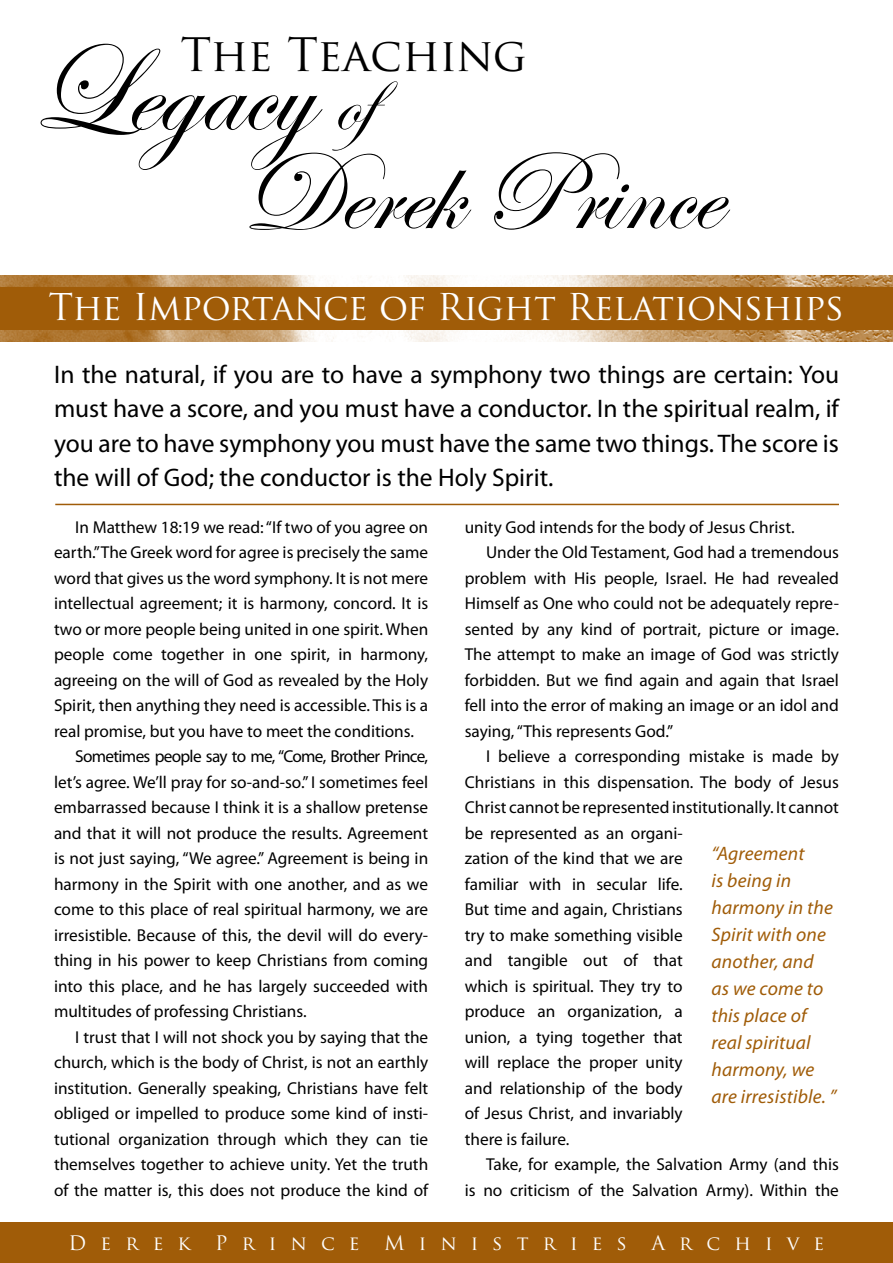
<style>
.page{position:relative;width:893px;height:1263px;background:#fff}
.page>*{position:absolute;margin:0;border:0;box-sizing:border-box;transform-origin:0 0}
.t1{font:126px "Edwardian Script ITC";color:#000}
.t2{font:114px "Edwardian Script ITC";color:#000}
.t3{font:45px "Trajan Pro";letter-spacing:-.02em;color:#000}
.t4{font:36px "Trajan Pro";letter-spacing:-.015em;color:#fff}
.t5{font:25.5px/34.5px "Myriad Pro";color:#000;text-align:justify}
.t6{font:italic 19.5px/27px "Myriad Pro";letter-spacing:.01em;color:#a05c08}
.t7{font:19.5px "Trajan Pro";letter-spacing:.725em;color:#fff}
.t8{font:17.25px "Myriad Pro";color:#000}
.t9{font:17.25px "Myriad Pro";letter-spacing:-.04em;color:#000}
.s1{font-size:90px}
</style>
<div class="page">
<div style="left:0;top:276px;width:893px;height:65px;background:#a05c08"></div>
<div style="left:0;top:1222px;width:893px;height:41px;background:#a05c08"></div>
<hr style="left:55px;top:504px;width:784px;height:1px;background:#a05c08">
<img style="left:0;top:275px;width:893px;height:11px">
<img style="left:0;top:330px;width:893px;height:11px">
<h3 class="t3" style="left:180px;top:26px;width:348px">The Teaching</h3>
<h1 class="t1" style="left:30px;top:21px;width:397px">Legacy <span class="s1">of</span></h1>
<h2 class="t2" style="left:242px;top:130px;width:479px">Derek Prince</h2>
<h3 class="t4" style="left:49px;top:284px;width:797px">The Importance of Right Relationships</h3>
<p class="t5" style="left:54px;top:357px;width:787px">In the natural, if you are to have a symphony two things are certain: You must have a score, and you must have a conductor. In the spiritual realm, if you are to have symphony you must have the same two things. The score is the will of God; the conductor is the Holy Spirit.</p>
<p class="t8" style="left:75px;top:517px;width:354px">In Matthew 18:19 we read: “If two of you agree on</p>
<p class="t8" style="left:54px;top:543px;width:376px">earth.” The Greek word for agree is precisely the same</p>
<p class="t8" style="left:54px;top:568px;width:376px">word that gives us the word symphony. It is not mere</p>
<p class="t8" style="left:54px;top:594px;width:376px">intellectual agreement; it is harmony, concord. It is</p>
<p class="t8" style="left:54px;top:619px;width:376px">two or more people being united in one spirit. When</p>
<p class="t8" style="left:54px;top:645px;width:376px">people come together in one spirit, in harmony,</p>
<p class="t8" style="left:54px;top:670px;width:376px">agreeing on the will of God as revealed by the Holy</p>
<p class="t8" style="left:54px;top:696px;width:376px">Spirit, then anything they need is accessible. This is a</p>
<p class="t8" style="left:54px;top:721px;width:362px">real promise, but you have to meet the conditions.</p>
<p class="t9" style="left:75px;top:747px;width:354px">Sometimes people say to me, “Come, Brother Prince,</p>
<p class="t8" style="left:54px;top:772px;width:376px">let’s agree. We’ll pray for so-and-so.” I sometimes feel</p>
<p class="t8" style="left:54px;top:798px;width:376px">embarrassed because I think it is a shallow pretense</p>
<p class="t8" style="left:54px;top:823px;width:376px">and that it will not produce the results. Agreement</p>
<p class="t8" style="left:54px;top:849px;width:376px">is not just saying, “We agree.” Agreement is being in</p>
<p class="t8" style="left:54px;top:874px;width:376px">harmony in the Spirit with one another, and as we</p>
<p class="t8" style="left:54px;top:900px;width:376px">come to this place of real spiritual harmony, we are</p>
<p class="t8" style="left:54px;top:925px;width:376px">irresistible. Because of this, the devil will do every-</p>
<p class="t8" style="left:54px;top:951px;width:376px">thing in his power to keep Christians from coming</p>
<p class="t8" style="left:54px;top:976px;width:376px">into this place, and he has largely succeeded with</p>
<p class="t8" style="left:54px;top:1002px;width:254px">multitudes of professing Christians.</p>
<p class="t8" style="left:75px;top:1027px;width:354px">I trust that I will not shock you by saying that the</p>
<p class="t8" style="left:54px;top:1053px;width:376px">church, which is the body of Christ, is not an earthly</p>
<p class="t8" style="left:54px;top:1078px;width:376px">institution. Generally speaking, Christians have felt</p>
<p class="t8" style="left:54px;top:1104px;width:376px">obliged or impelled to produce some kind of insti-</p>
<p class="t8" style="left:54px;top:1129px;width:376px">tutional organization through which they can tie</p>
<p class="t8" style="left:54px;top:1155px;width:376px">themselves together to achieve unity. Yet the truth</p>
<p class="t8" style="left:54px;top:1180px;width:376px">of the matter is, this does not produce the kind of</p>
<p class="t8" style="left:465px;top:517px;width:331px">unity God intends for the body of Jesus Christ.</p>
<p class="t8" style="left:486px;top:543px;width:354px">Under the Old Testament, God had a tremendous</p>
<p class="t8" style="left:465px;top:568px;width:376px">problem with His people, Israel. He had revealed</p>
<p class="t8" style="left:465px;top:594px;width:376px">Himself as One who could not be adequately repre-</p>
<p class="t8" style="left:465px;top:619px;width:376px">sented by any kind of portrait, picture or image.</p>
<p class="t8" style="left:465px;top:645px;width:376px">The attempt to make an image of God was strictly</p>
<p class="t8" style="left:465px;top:670px;width:376px">forbidden. But we find again and again that Israel</p>
<p class="t8" style="left:465px;top:696px;width:376px">fell into the error of making an image or an idol and</p>
<p class="t8" style="left:465px;top:721px;width:210px">saying, “This represents God.”</p>
<p class="t8" style="left:486px;top:747px;width:354px">I believe a corresponding mistake is made by</p>
<p class="t8" style="left:465px;top:772px;width:376px">Christians in this dispensation. The body of Jesus</p>
<p class="t8" style="left:465px;top:798px;width:376px">Christ cannot be represented institutionally. It cannot</p>
<p class="t8" style="left:465px;top:823px;width:219px">be represented as an organi-</p>
<p class="t8" style="left:465px;top:849px;width:219px">zation of the kind that we are</p>
<p class="t8" style="left:465px;top:874px;width:219px">familiar with in secular life.</p>
<p class="t8" style="left:465px;top:900px;width:219px">But time and again, Christians</p>
<p class="t8" style="left:465px;top:925px;width:219px">try to make something visible</p>
<p class="t8" style="left:465px;top:951px;width:219px">and tangible out of that</p>
<p class="t8" style="left:465px;top:976px;width:219px">which is spiritual. They try to</p>
<p class="t8" style="left:465px;top:1002px;width:219px">produce an organization, a</p>
<p class="t8" style="left:465px;top:1027px;width:219px">union, a tying together that</p>
<p class="t8" style="left:465px;top:1053px;width:219px">will replace the proper unity</p>
<p class="t8" style="left:465px;top:1078px;width:219px">and relationship of the body</p>
<p class="t8" style="left:465px;top:1104px;width:219px">of Jesus Christ, and invariably</p>
<p class="t8" style="left:465px;top:1129px;width:106px">there is failure.</p>
<p class="t8" style="left:486px;top:1155px;width:354px">Take, for example, the Salvation Army (and this</p>
<p class="t8" style="left:465px;top:1180px;width:376px">is no criticism of the Salvation Army). Within the</p>
<p class="t6" style="left:711px;top:840px;width:126px">“Agreement<br>is being in harmony in the<br>Spirit with one another, and<br>as we come to this place of real spiritual harmony, we are irresistible. ”</p>
<p class="t7" style="left:69px;top:1230px;width:293px">Derek Prince</p>
<p class="t7" style="left:384px;top:1230px;width:244px">Ministries</p>
<p class="t7" style="left:651px;top:1230px;width:174px">Archive</p>
</div>
